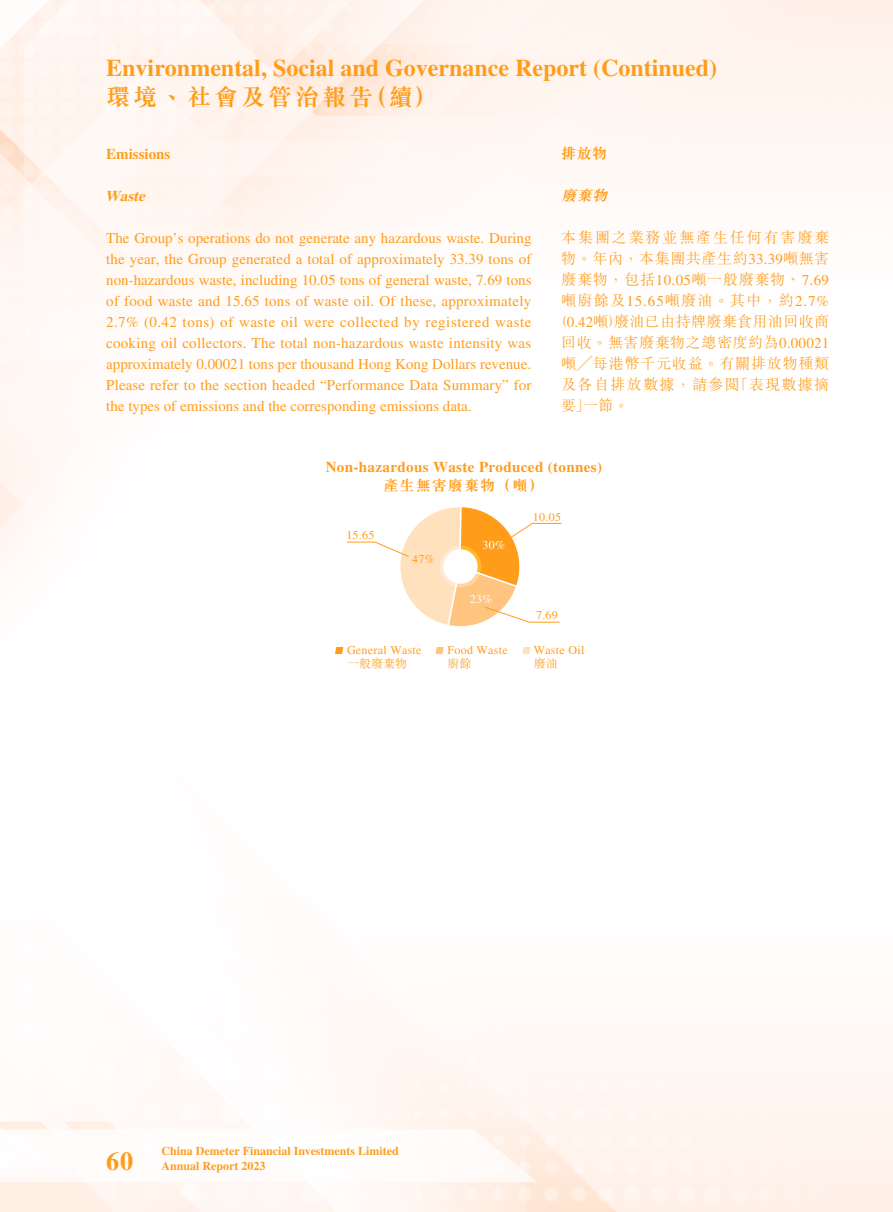
<style>
.page{position:relative;width:893px;height:1212px;background:#fff}
.page>*{position:absolute;margin:0;border:0;box-sizing:border-box;transform-origin:0 0}
.t1{font:700 26.25px "Times LT Std";color:#ff9d1b}
.t2{font:700 24px "Times LT Std";color:#ff9d1b}
.t3{font:700 24px "M Sung HK";letter-spacing:.125em;color:#ff9d1b}
.t4{font:15px/21px "Times LT Std";color:#ff9d1b;text-align:justify}
.t5{font:300 15px "M Sung HK";letter-spacing:.055em;color:#ff9d1b}
.t6{font:700 15px "Times LT Std";letter-spacing:.025em;color:#ff9d1b}
.t7{font:300 15px "M Sung HK";letter-spacing:.085em;color:#ff9d1b}
.t8{font:300 15px "M Sung HK";letter-spacing:.025em;color:#ff9d1b}
.t9{font:300 15px "M Sung HK";letter-spacing:.09em;color:#ff9d1b}
.t10{font:300 15px "M Sung HK";letter-spacing:.125em;color:#ff9d1b}
.t11{font:700 15px "M Sung HK";letter-spacing:.075em;color:#ff9d1b}
.t12{font:700 15px "Times LT Std";color:#ff9d1b}
.t13{font:italic 700 15px "Times LT Std";color:#ff9d1b}
.t14{font:italic 700 15px "M Sung HK";color:#ff9d1b}
.t15{font:700 12px/15px "Times LT Std";color:#ff9d1b}
.t16{font:12px "Times LT Std";letter-spacing:.025em;color:#ff9d1b}
.t17{font:300 12px "M Sung HK";color:#ff9d1b}
.t18{font:12px "Times LT Std";color:#fff}
.s1{font-family:"Times LT Std";font-weight:400}
</style>
<div class="page">
<svg style="left:335px;top:647px;width:8px;height:7px"></svg>
<svg style="left:435px;top:647px;width:9px;height:7px"></svg>
<svg style="left:522px;top:647px;width:9px;height:7px"></svg>
<svg style="left:347px;top:507px;width:215px;height:120px"></svg>
<h2 class="t2" style="left:106px;top:53px;width:612px">Environmental, Social and Governance Report (Continued)</h2>
<h2 class="t3" style="left:106px;top:85px;width:332px">環境、社會及管治報告（續）</h2>
<p class="t11" style="left:561px;top:146px;width:47px">排放物</p>
<p class="t14" style="left:561px;top:188px;width:51px">廢棄物</p>
<p class="t10" style="left:561px;top:227px;width:269px">本集團之業務並無產生任何有害廢棄</p>
<p class="t5" style="left:561px;top:248px;width:269px">物。年內，本集團共產生約<span class="s1">33.39</span>噸無害</p>
<p class="t5" style="left:561px;top:269px;width:269px">廢棄物，包括<span class="s1">10.05</span>噸一般廢棄物、<span class="s1">7.69</span></p>
<p class="t7" style="left:561px;top:290px;width:269px">噸廚餘及<span class="s1">15.65</span>噸廢油。其中，約<span class="s1">2.7%</span></p>
<p class="t8" style="left:553px;top:311px;width:278px">（<span class="s1">0.42</span>噸）廢油已由持牌廢棄食用油回收商</p>
<p class="t5" style="left:561px;top:332px;width:269px">回收。無害廢棄物之總密度約為<span class="s1">0.00021</span></p>
<p class="t5" style="left:561px;top:353px;width:269px">噸╱每港幣千元收益。有關排放物種類</p>
<p class="t9" style="left:561px;top:374px;width:269px">及各自排放數據，請參閱「表現數據摘</p>
<p class="t5" style="left:561px;top:395px;width:69px">要」一節。</p>
<p class="t12" style="left:106px;top:145px;width:66px">Emissions</p>
<p class="t13" style="left:105px;top:187px;width:45px">Waste</p>
<p class="t4" style="left:106px;top:227px;width:427px">The Group’s operations do not generate any hazardous waste. During the year, the Group generated a total of approximately 33.39 tons of non-hazardous waste, including 10.05 tons of general waste, 7.69 tons of food waste and 15.65 tons of waste oil. Of these, approximately 2.7% (0.42 tons) of waste oil were collected by registered waste cooking oil collectors. The total non-hazardous waste intensity was approximately 0.00021 tons per thousand Hong Kong Dollars revenue.<br>Please refer to the section headed “Performance Data Summary” for the types of emissions and the corresponding emissions data.</p>
<p class="t6" style="left:326px;top:458px;width:278px">Non-hazardous Waste Produced (tonnes)</p>
<p class="t11" style="left:383px;top:477px;width:161px">產生無害廢棄物（噸）</p>
<p class="t16" style="left:346px;top:528px;width:30px">15.65</p>
<p class="t16" style="left:412px;top:552px;width:24px">47%</p>
<p class="t18" style="left:482px;top:538px;width:24px">30%</p>
<p class="t18" style="left:470px;top:592px;width:24px">23%</p>
<p class="t16" style="left:533px;top:510px;width:30px">10.05</p>
<p class="t16" style="left:536px;top:608px;width:23px">7.69</p>
<p class="t16" style="left:347px;top:644px;width:76px">General Waste</p>
<p class="t16" style="left:534px;top:644px;width:52px">Waste Oil</p>
<p class="t16" style="left:447px;top:644px;width:62px">Food Waste</p>
<p class="t17" style="left:347px;top:655px;width:61px">一般廢棄物</p>
<p class="t17" style="left:447px;top:655px;width:25px">廚餘</p>
<p class="t17" style="left:534px;top:655px;width:25px">廢油</p>
<h1 class="t1" style="left:106px;top:1145px;width:28px">60</h1>
<p class="t15" style="left:162px;top:1143px;width:239px">China Demeter Financial Investments Limited<br>Annual Report 2023</p>
</div>
